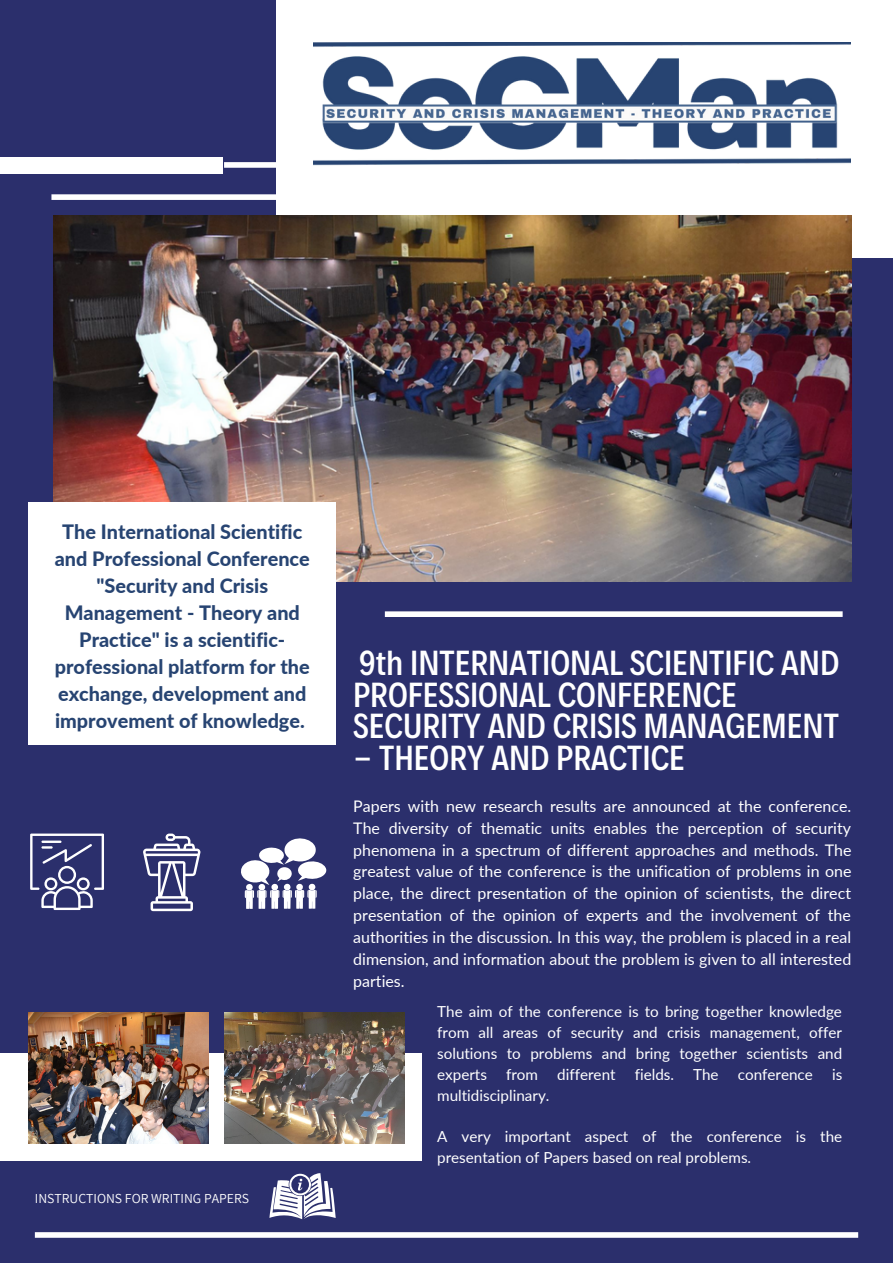
<style>
.page{position:relative;width:893px;height:1264px;background:#fff}
.page>*{position:absolute;margin:0;border:0;box-sizing:border-box;transform-origin:0 0}
.t1{font:500 35.25px/31.5px "Decalotype";color:#fff}
.t2{font:800 19.8px/27px "Lato";color:#274472;text-align:center}
.t3{font:15.9px/21.9px "Lato";color:#fff;text-align:justify}
.t4{font:15.15px/20.9px "Lato";color:#fff;text-align:justify}
.t5{font:13.65px "Assistant";color:#fff}
</style>
<div class="page">
<div style="left:0;top:0;width:892px;height:1262px;background:#2b2f6c"></div>
<div style="left:0;top:1053px;width:421px;height:107px;background:#fff"></div>
<img style="left:29px;top:1012px;width:179px;height:131px">
<div style="left:277px;top:0;width:615px;height:258px;background:#fff"></div>
<img style="left:53px;top:216px;width:798px;height:365px">
<div style="left:0;top:157px;width:223px;height:16px;background:#fff"></div>
<div style="left:224px;top:162px;width:394px;height:6px;background:#fff"></div>
<div style="left:51px;top:194px;width:645px;height:6px;background:#fff"></div>
<div style="left:29px;top:502px;width:307px;height:242px;background:#fff"></div>
<div style="left:385px;top:611px;width:457px;height:6px;background:#fff"></div>
<svg style="left:30px;top:833px;width:74px;height:77px"></svg>
<img style="left:224px;top:1012px;width:180px;height:131px">
<div style="left:35px;top:1232px;width:823px;height:5px;background:#fff"></div>
<svg style="left:269px;top:1173px;width:66px;height:46px"></svg>
<svg style="left:143px;top:833px;width:57px;height:78px"></svg>
<svg style="left:241px;top:838px;width:86px;height:71px"></svg>
<img style="left:314px;top:43px;width:536px;height:123px">
<p class="t2" style="left:55px;top:517px;width:256px">The International Scientific and Professional Conference "Security and Crisis<br>Management - Theory and<br>Practice" is a scientific&shy;professional platform for the exchange, development and improvement of knowledge.</p>
<p class="t5" style="left:35px;top:1188px;width:216px">INSTRUCTIONS FOR WRITING PAPERS</p>
<p class="t1" style="left:353px;top:645px;width:487px">9th INTERNATIONAL SCIENTIFIC AND<br>PROFESSIONAL CONFERENCE<br>SECURITY AND CRISIS MANAGEMENT</p>
<p class="t1" style="left:353px;top:739px;width:333px">- THEORY AND PRACTICE</p>
<p class="t3" style="left:353px;top:794px;width:499px">Papers with new research results are announced at the conference.<br>The diversity of thematic units enables the perception of security phenomena in a spectrum of different approaches and methods. The greatest value of the conference is the unification of problems in one place, the direct presentation of the opinion of scientists, the direct presentation of the opinion of experts and the involvement of the authorities in the discussion. In this way, the problem is placed in a real dimension, and information about the problem is given to all interested parties.</p>
<p class="t4" style="left:437px;top:1001px;width:406px">The aim of the conference is to bring together knowledge from all areas of security and crisis management, offer solutions to problems and bring together scientists and experts</p>
<p class="t4" style="left:506px;top:1063px;width:34px">from</p>
<p class="t4" style="left:557px;top:1063px;width:60px">different</p>
<p class="t4" style="left:634px;top:1063px;width:41px">fields.</p>
<p class="t4" style="left:693px;top:1063px;width:27px">The</p>
<p class="t4" style="left:737px;top:1063px;width:77px">conference</p>
<p class="t4" style="left:832px;top:1063px;width:12px">is</p>
<p class="t4" style="left:437px;top:1084px;width:114px">multidisciplinary.</p>
<p class="t4" style="left:437px;top:1125px;width:406px">A very important aspect of the conference is the presentation of Papers based on real problems.</p>
</div>
